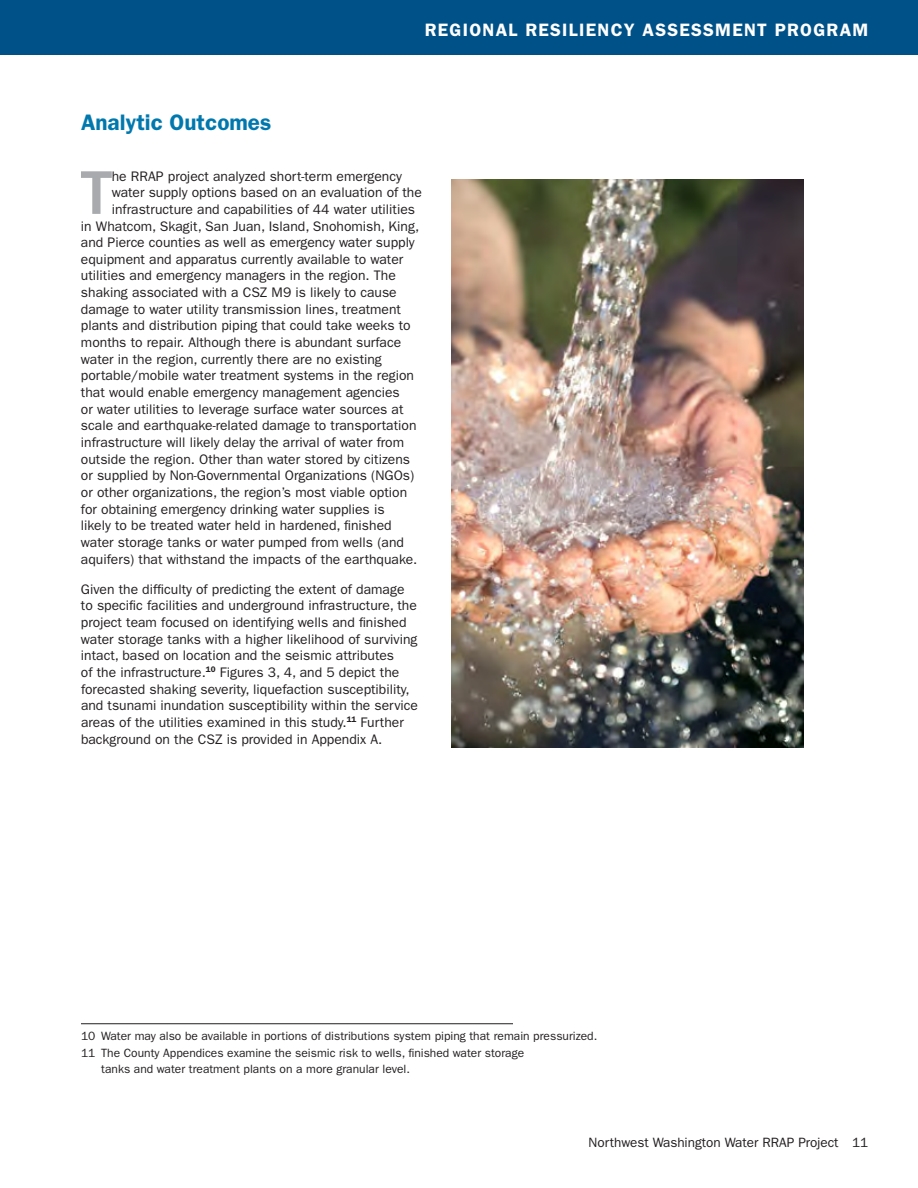
<style>
.page{position:relative;width:918px;height:1188px;background:#fff}
.page>*{position:absolute;margin:0;border:0;box-sizing:border-box;transform-origin:0 0}
.Body_Drop_Cap{font:500 63.75px "ITC Franklin Gothic Std";color:#a8aaad}
.t1{font:600 22.5px "ITC Franklin Gothic Std";color:#0078ae}
.t2{font:600 18px "ITC Franklin Gothic Std";letter-spacing:.07em;color:#fff}
.Body_Drop_Cap-2{font:13.8px "ITC Franklin Gothic Std";color:#231f20}
.Body{font:13.8px/16.6px "ITC Franklin Gothic Std";color:#231f20}
.t3{font:13.5px "ITC Franklin Gothic Std";color:#231f20}
.t4{font:12px/16.5px "ITC Franklin Gothic Std";color:#231f20}
</style>
<div class="page">
<div style="left:0;top:0;width:918px;height:55px;background:#005187"></div>
<hr style="left:81px;top:1023px;width:432px;height:1px;background:#231f20">
<img style="left:451px;top:179px;width:352px;height:568px">
<h2 class="t1" style="left:81px;top:109px;width:192px">Analytic Outcomes</h2>
<h3 class="t2" style="left:425px;top:19px;width:445px">REGIONAL RESILIENCY ASSESSMENT PROGRAM</h3>
<p class="Body_Drop_Cap" style="left:81px;top:157px;width:32px">T</p>
<p class="Body_Drop_Cap-2" style="left:112px;top:168px;width:292px">he RRAP project analyzed short-term emergency</p>
<p class="Body_Drop_Cap-2" style="left:112px;top:185px;width:312px">water supply options based on an evaluation of the</p>
<p class="Body_Drop_Cap-2" style="left:112px;top:201px;width:305px">infrastructure and capabilities of 44 water utilities</p>
<p class="Body_Drop_Cap-2" style="left:81px;top:218px;width:340px">in Whatcom, Skagit, San Juan, Island, Snohomish, King,</p>
<p class="Body_Drop_Cap-2" style="left:81px;top:235px;width:335px">and Pierce counties as well as emergency water supply</p>
<p class="Body_Drop_Cap-2" style="left:81px;top:251px;width:324px">equipment and apparatus currently available to water</p>
<p class="Body_Drop_Cap-2" style="left:81px;top:268px;width:316px">utilities and emergency managers in the region. The</p>
<p class="Body_Drop_Cap-2" style="left:81px;top:285px;width:317px">shaking associated with a CSZ M9 is likely to cause</p>
<p class="Body_Drop_Cap-2" style="left:81px;top:301px;width:322px">damage to water utility transmission lines, treatment</p>
<p class="Body_Drop_Cap-2" style="left:81px;top:318px;width:331px">plants and distribution piping that could take weeks to</p>
<p class="Body_Drop_Cap-2" style="left:81px;top:334px;width:322px">months to repair. Although there is abundant surface</p>
<p class="Body_Drop_Cap-2" style="left:81px;top:351px;width:302px">water in the region, currently there are no existing</p>
<p class="Body_Drop_Cap-2" style="left:81px;top:368px;width:335px">portable/mobile water treatment systems in the region</p>
<p class="Body_Drop_Cap-2" style="left:81px;top:384px;width:320px">that would enable emergency management agencies</p>
<p class="Body_Drop_Cap-2" style="left:81px;top:401px;width:324px">or water utilities to leverage surface water sources at</p>
<p class="Body_Drop_Cap-2" style="left:81px;top:418px;width:337px">scale and earthquake-related damage to transportation</p>
<p class="Body_Drop_Cap-2" style="left:81px;top:434px;width:325px">infrastructure will likely delay the arrival of water from</p>
<p class="Body_Drop_Cap-2" style="left:81px;top:451px;width:331px">outside the region. Other than water stored by citizens</p>
<p class="Body_Drop_Cap-2" style="left:81px;top:468px;width:335px">or supplied by Non-Governmental Organizations (NGOs)</p>
<p class="Body_Drop_Cap-2" style="left:81px;top:484px;width:328px">or other organizations, the region’s most viable option</p>
<p class="Body_Drop_Cap-2" style="left:81px;top:501px;width:305px">for obtaining emergency drinking water supplies is</p>
<p class="Body_Drop_Cap-2" style="left:81px;top:518px;width:312px">likely to be treated water held in hardened, finished</p>
<p class="Body_Drop_Cap-2" style="left:81px;top:534px;width:325px">water storage tanks or water pumped from wells (and</p>
<p class="Body_Drop_Cap-2" style="left:81px;top:551px;width:338px">aquifers) that withstand the impacts of the earthquake.</p>
<p class="Body" style="left:81px;top:581px;width:339px">Given the difficulty of predicting the extent of damage to specific facilities and underground infrastructure, the project team focused on identifying wells and finished water storage tanks with a higher likelihood of surviving intact, based on location and the seismic attributes<br>of the infrastructure.<sup>10</sup> Figures 3, 4, and 5 depict the forecasted shaking severity, liquefaction susceptibility, and tsunami inundation susceptibility within the service areas of the utilities examined in this study.<sup>11</sup> Further background on the CSZ is provided in Appendix A.</p>
<p class="t4" style="left:81px;top:1028px;width:518px">10 Water may also be available in portions of distributions system piping that remain pressurized.</p>
<p class="t4" style="left:101px;top:1045px;width:425px;text-indent:-20px">11 The County Appendices examine the seismic risk to wells, finished water storage tanks and water treatment plants on a more granular level.</p>
<p class="t3" style="left:589px;top:1134px;width:281px">Northwest Washington Water RRAP Project 11</p>
</div>
